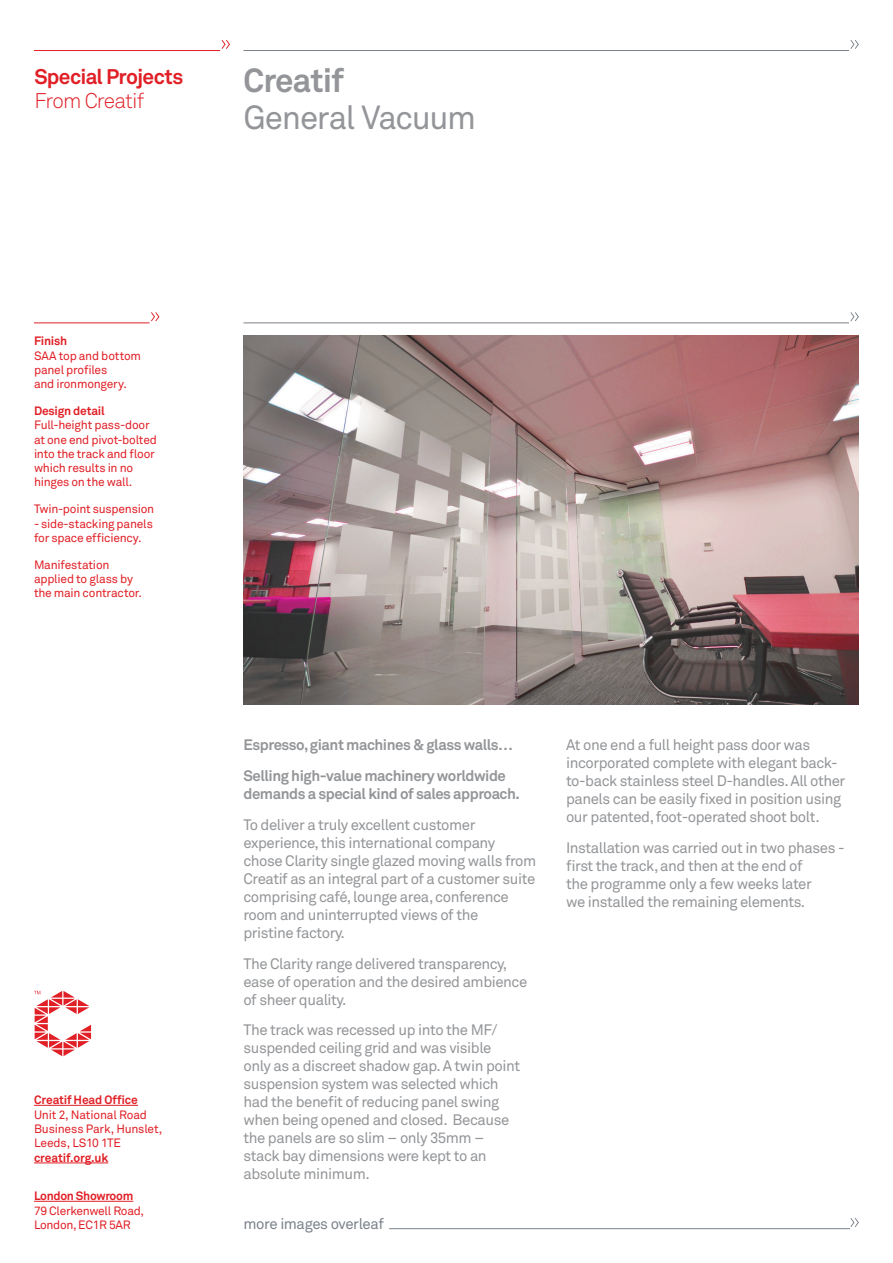
<style>
.page{position:relative;width:893px;height:1263px;background:#fff}
.page>*{position:absolute;margin:0;border:0;box-sizing:border-box;transform-origin:0 0}
.t1{font:33px "SBC Akkurat Pro";letter-spacing:-.04em;color:#939598}
.t2{font:33px "SBC Akkurat Bold Pro";letter-spacing:-.025em;color:#939598}
.t3{font:21px "SBC Akkurat Bold Pro";letter-spacing:-.035em;color:#e01f26}
.t4{font:21px "SBC Akkurat Light Pro";letter-spacing:-.045em;color:#e01f26}
.t5{font:15px/18px "SBC Akkurat Pro";letter-spacing:-.03em;color:#939598}
.t6{font:15px/30.8px "SBC Akkurat Bold Pro";letter-spacing:-.03em;color:#939598}
.t7{font:15px "SBC Akkurat Pro";letter-spacing:-.03em;color:#7b828b}
.t8{font:12px/14.2px "SBC Akkurat Pro";letter-spacing:-.02em;color:#e01f26}
.t9{font:12px "SBC Akkurat Bold Pro";letter-spacing:-.015em;color:#e01f26}
</style>
<div class="page">
<svg style="left:850px;top:40px;width:9px;height:9px"></svg>
<hr style="left:243px;top:50px;width:606px;height:1px;background:#7b828b">
<svg style="left:850px;top:312px;width:9px;height:9px"></svg>
<hr style="left:243px;top:323px;width:606px;height:1px;background:#7b828b">
<svg style="left:850px;top:1218px;width:9px;height:9px"></svg>
<hr style="left:389px;top:1228px;width:461px;height:1px;background:#7b828b">
<svg style="left:222px;top:40px;width:8px;height:9px"></svg>
<hr style="left:34px;top:50px;width:186px;height:1px;background:#e01f26">
<svg style="left:151px;top:312px;width:8px;height:9px"></svg>
<hr style="left:34px;top:323px;width:116px;height:1px;background:#e01f26">
<hr style="left:34px;top:1105px;width:104px;height:1px;background:#e01f26">
<hr style="left:34px;top:1163px;width:74px;height:1px;background:#e01f26">
<hr style="left:34px;top:1201px;width:99px;height:1px;background:#e01f26">
<svg style="left:34px;top:991px;width:57px;height:65px"></svg>
<img style="left:243px;top:336px;width:616px;height:368px">
<h2 class="t3" style="left:34px;top:64px;width:150px">Special Projects</h2>
<h2 class="t4" style="left:34px;top:89px;width:111px">From Creatif</h2>
<h1 class="t2" style="left:243px;top:60px;width:102px">Creatif</h1>
<h1 class="t1" style="left:243px;top:99px;width:234px">General Vacuum</h1>
<p class="t9" style="left:34px;top:334px;width:35px">Finish</p>
<p class="t8" style="left:34px;top:349px;width:109px">SAA top and bottom panel profiles<br>and ironmongery.</p>
<p class="t9" style="left:34px;top:403px;width:72px">Design detail</p>
<p class="t8" style="left:34px;top:418px;width:124px">Full-height pass-door at one end pivot-bolted into the track and floor which results in no hinges on the wall.</p>
<p class="t8" style="left:34px;top:502px;width:122px">Twin-point suspension</p>
<p class="t8" style="left:34px;top:517px;width:120px">- side-stacking panels for space efficiency.</p>
<p class="t8" style="left:34px;top:558px;width:110px">Manifestation applied to glass by the main contractor.</p>
<p class="t9" style="left:34px;top:1092px;width:105px">Creatif Head Office</p>
<p class="t8" style="left:34px;top:1107px;width:130px">Unit 2, National Road<br>Business Park, Hunslet,<br>Leeds, LS10 1TE</p>
<p class="t9" style="left:34px;top:1150px;width:76px">creatif.org.uk</p>
<p class="t9" style="left:34px;top:1188px;width:101px">London Showroom</p>
<p class="t8" style="left:34px;top:1203px;width:112px">79 Clerkenwell Road,<br>London, EC1R 5AR</p>
<p class="t6" style="left:243px;top:730px;width:271px">Espresso, giant machines &amp; glass walls…<br>Selling high-value machinery worldwide</p>
<p class="t6" style="left:243px;top:778px;width:278px">demands a special kind of sales approach.</p>
<p class="t5" style="left:243px;top:816px;width:294px">To deliver a truly excellent customer experience, this international company chose Clarity single glazed moving walls from Creatif as an integral part of a customer suite comprising café, lounge area, conference room and uninterrupted views of the<br>pristine factory.</p>
<p class="t5" style="left:243px;top:955px;width:285px">The Clarity range delivered transparency, ease of operation and the desired ambience of sheer quality.</p>
<p class="t5" style="left:243px;top:1021px;width:278px">The track was recessed up into the MF/ suspended ceiling grid and was visible only as a discreet shadow gap. A twin point suspension system was selected which had the benefit of reducing panel swing when being opened and closed. Because the panels are so slim – only 35mm – stack bay dimensions were kept to an absolute minimum.</p>
<p class="t7" style="left:243px;top:1215px;width:142px">more images overleaf</p>
<p class="t5" style="left:566px;top:736px;width:281px">At one end a full height pass door was incorporated complete with elegant back&shy;to-back stainless steel D-handles. All other panels can be easily fixed in position using our patented, foot-operated shoot bolt.</p>
<p class="t5" style="left:566px;top:839px;width:280px">Installation was carried out in two phases - first the track, and then at the end of<br>the programme only a few weeks later<br>we installed the remaining elements.</p>
</div>
